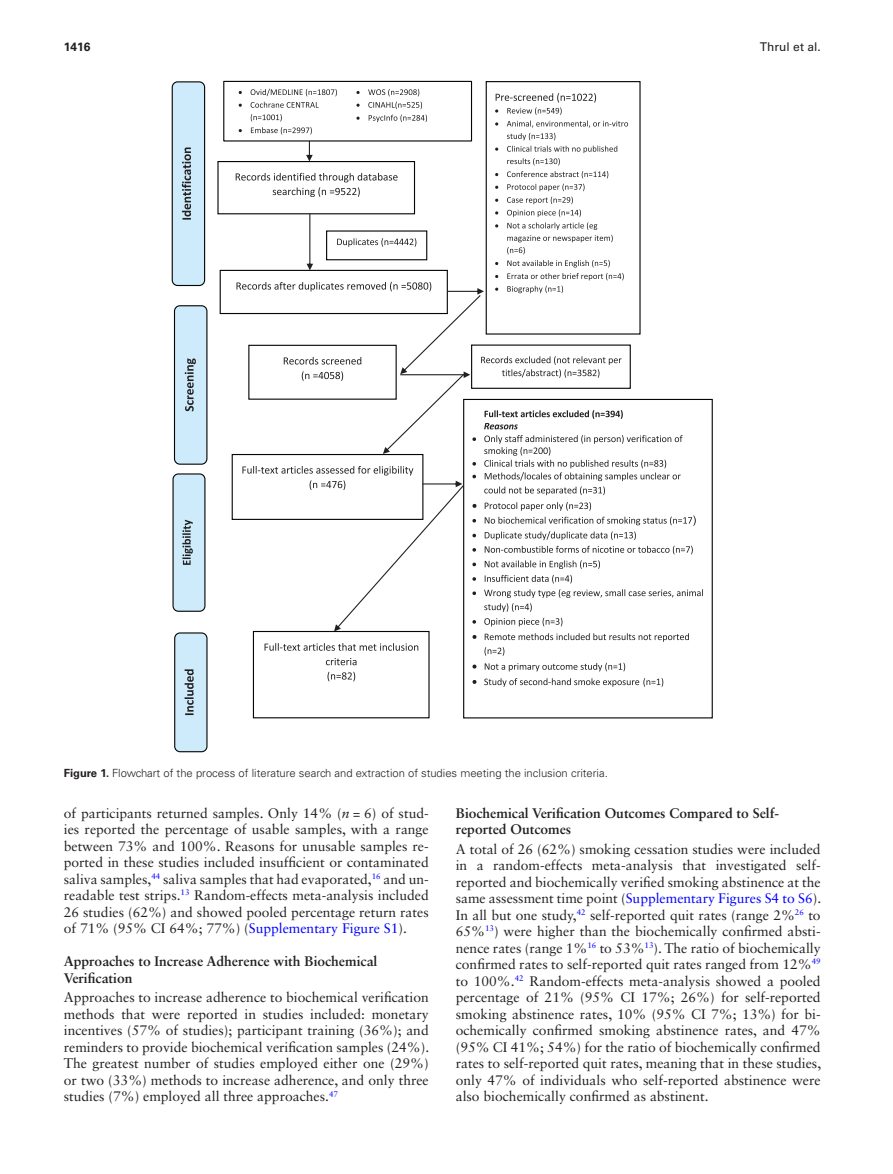
<style>
.page{position:relative;width:893px;height:1174px;background:#fff}
.page>*{position:absolute;margin:0;border:0;box-sizing:border-box;transform-origin:0 0}
.t1{font:13.8px/16.5px "Sabon LT Std";color:#231f20;text-align:justify}
.t2{font:700 13.8px/16.5px "Sabon LT Std";color:#231f20}
.t3{font:12px "Univers LT Std";color:#231f20}
.t4{font:700 12px "Univers LT Std";color:#231f20}
.t5{font:300 11.25px "Univers LT Std";color:#231f20}
.s1{font-weight:700}
.s2{font-style:italic}
.s3{color:#00f}
</style>
<div class="page">
<div style="left:172px;top:82px;width:33px;height:203px;background:#cdebfa;border-radius:5px"></div>
<div style="left:172px;top:81px;width:33px;height:205px;border:1px solid #050504;border-radius:5px"></div>
<svg style="left:182px;top:147px;width:9px;height:73px"></svg>
<div style="left:223px;top:81px;width:249px;height:60px;border:1px solid #050504"></div>
<svg style="left:251px;top:89px;width:86px;height:7px"></svg>
<svg style="left:251px;top:102px;width:68px;height:6px"></svg>
<svg style="left:251px;top:114px;width:61px;height:21px"></svg>
<svg style="left:356px;top:91px;width:4px;height:3px"></svg>
<svg style="left:368px;top:89px;width:51px;height:7px"></svg>
<svg style="left:356px;top:104px;width:4px;height:3px"></svg>
<svg style="left:368px;top:102px;width:54px;height:7px"></svg>
<svg style="left:356px;top:117px;width:4px;height:3px"></svg>
<svg style="left:369px;top:115px;width:58px;height:7px"></svg>
<svg style="left:306px;top:141px;width:7px;height:20px"></svg>
<svg style="left:495px;top:93px;width:133px;height:47px"></svg>
<svg style="left:507px;top:146px;width:110px;height:19px"></svg>
<div style="left:217px;top:161px;width:198px;height:53px;background:#fff;border:1px solid #050504"></div>
<div style="left:220px;top:270px;width:228px;height:44px;background:#fff;border:1px solid #050504"></div>
<div style="left:175px;top:306px;width:32px;height:158px;background:#cdebfa;border-radius:5px"></div>
<div style="left:174px;top:305px;width:33px;height:160px;border:1px solid #050504;border-radius:5px"></div>
<svg style="left:185px;top:358px;width:11px;height:53px"></svg>
<div style="left:232px;top:454px;width:191px;height:66px;background:#fff;border:1px solid #050504"></div>
<div style="left:173px;top:474px;width:32px;height:137px;background:#cdebfa;border-radius:5px"></div>
<div style="left:173px;top:473px;width:32px;height:139px;border:1px solid #050504;border-radius:5px"></div>
<svg style="left:182px;top:520px;width:11px;height:45px"></svg>
<div style="left:175px;top:633px;width:32px;height:118px;background:#cdebfa;border-radius:5px"></div>
<div style="left:174px;top:632px;width:34px;height:120px;border:1px solid #050504;border-radius:5px"></div>
<svg style="left:185px;top:669px;width:9px;height:46px"></svg>
<svg style="left:236px;top:171px;width:467px;height:516px"></svg>
<p class="t4" style="left:64px;top:40px;width:28px">1416</p>
<p class="t3" style="left:760px;top:40px;width:62px">Thrul et al.</p>
<p class="t5" style="left:64px;top:766px;width:546px"><span class="s1">Figure 1.</span> Flowchart of the process of literature search and extraction of studies meeting the inclusion criteria.</p>
<p class="t1" style="left:64px;top:804px;width:366px">of participants returned samples. Only 14% (<span class="s2">n</span> = 6) of stud&shy;ies reported the percentage of usable samples, with a range between 73% and 100%. Reasons for unusable samples re&shy;ported in these studies included insufficient or contaminated saliva samples,<sup>44</sup> saliva samples that had evaporated,<sup>16</sup> and un&shy;readable test strips.<sup>13</sup> Random-effects meta-analysis included 26 studies (62%) and showed pooled percentage return rates of 71% (95% CI 64%; 77%) (<span class="s3">Supplementary Figure S1</span>).</p>
<p class="t2" style="left:64px;top:952px;width:315px">Approaches to Increase Adherence with Biochemical<br>Verification</p>
<p class="t1" style="left:64px;top:989px;width:367px">Approaches to increase adherence to biochemical verification methods that were reported in studies included: monetary incentives (57% of studies); participant training (36%); and reminders to provide biochemical verification samples (24%).<br>The greatest number of studies employed either one (29%) or two (33%) methods to increase adherence, and only three studies (7%) employed all three approaches.<sup>47</sup></p>
<p class="t2" style="left:456px;top:804px;width:325px">Biochemical Verification Outcomes Compared to Self&shy;reported Outcomes</p>
<p class="t1" style="left:456px;top:840px;width:367px">A total of 26 (62%) smoking cessation studies were included in a random-effects meta-analysis that investigated self&shy;reported and biochemically verified smoking abstinence at the same assessment time point (<span class="s3">Supplementary Figures S4 to S6</span>).<br>In all but one study,<sup>42</sup> self-reported quit rates (range 2%<sup>26</sup> to 65%<sup>13</sup>) were higher than the biochemically confirmed absti&shy;nence rates (range 1%<sup>16</sup> to 53%<sup>13</sup>). The ratio of biochemically confirmed rates to self-reported quit rates ranged from 12%<sup>49 </sup>to 100%.<sup>42</sup> Random-effects meta-analysis showed a pooled percentage of 21% (95% CI 17%; 26%) for self-reported smoking abstinence rates, 10% (95% CI 7%; 13%) for bi&shy;ochemically confirmed smoking abstinence rates, and 47% (95% CI 41%; 54%) for the ratio of biochemically confirmed rates to self-reported quit rates, meaning that in these studies, only 47% of individuals who self-reported abstinence were also biochemically confirmed as abstinent.</p>
</div>
